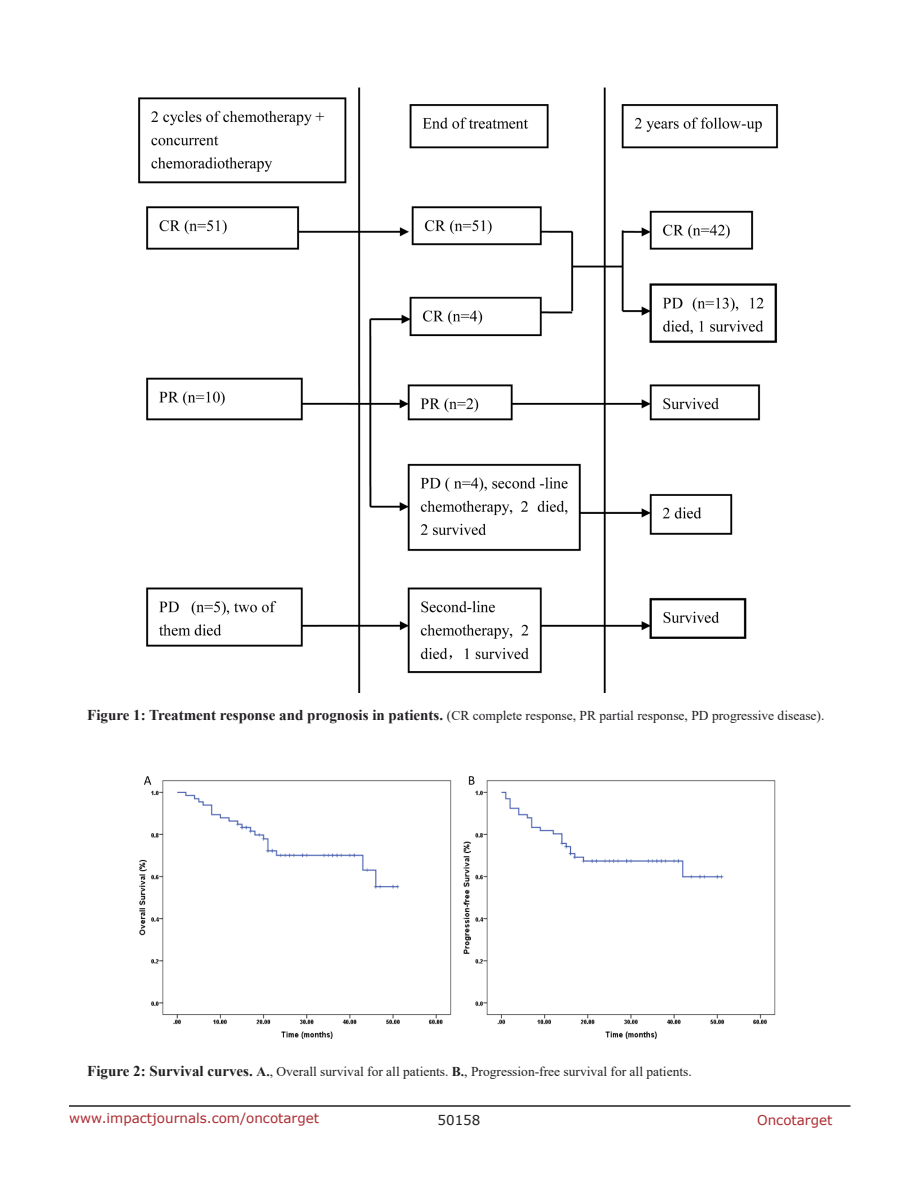
<style>
.page{position:relative;width:918px;height:1188px;background:#fff}
.page>*{position:absolute;margin:0;border:0;box-sizing:border-box;transform-origin:0 0}
.FigureText{font:13.5px "Times New Roman";color:#221f22}
.t1{font:13.5px "Verdana";color:#ac2b31}
.t2{font:13.5px "Verdana";color:#221f22}
.s1{font-weight:700;font-size:15px}
.s2{font-weight:700}
</style>
<div class="page">
<hr style="left:69px;top:1105px;width:781px;height:2px;background:#231f20">
<img style="left:139px;top:776px;width:637px;height:264px">
<img style="left:138px;top:87px;width:641px;height:606px">
<p class="FigureText" style="left:87px;top:706px;width:739px"><span class="s1">Figure 1: Treatment response and prognosis in patients.</span> (CR complete response, PR partial response, PD progressive disease).</p>
<p class="FigureText" style="left:87px;top:1062px;width:606px"><span class="s1">Figure 2: Survival curves.</span> <span class="s2">A.</span>, Overall survival for all patients. <span class="s2">B.</span>, Progression-free survival for all patients.</p>
<p class="t1" style="left:69px;top:1109px;width:252px">www.impactjournals.com/oncotarget</p>
<p class="t2" style="left:438px;top:1111px;width:44px">50158</p>
<p class="t1" style="left:757px;top:1111px;width:77px">Oncotarget</p>
</div>
